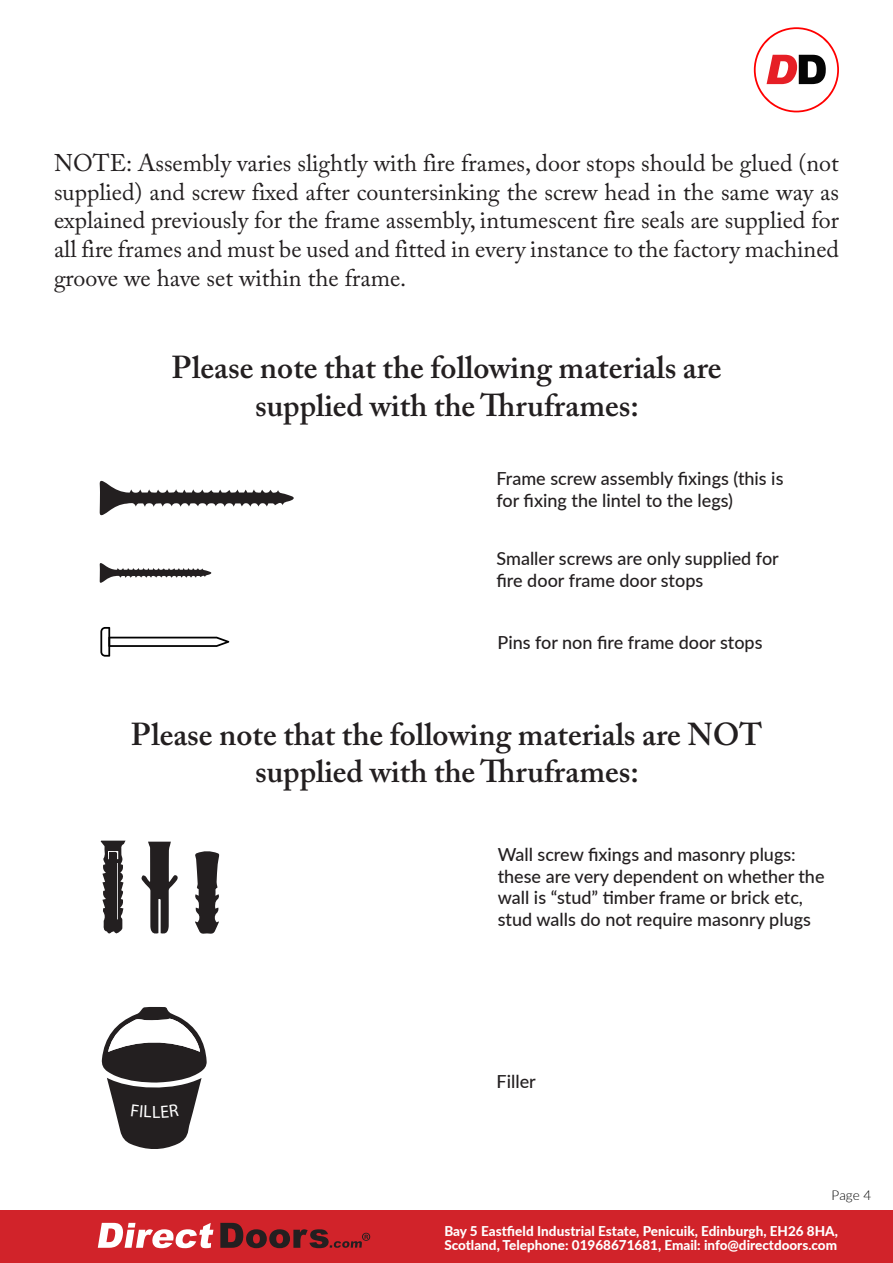
<style>
.page{position:relative;width:893px;height:1263px;background:#fff}
.page>*{position:absolute;margin:0;border:0;box-sizing:border-box;transform-origin:0 0}
.t1{font:600 31.5px/37.8px "Adobe Caslon Pro";color:#231f20;text-align:center}
.t2{font:24px/28.8px "Adobe Caslon Pro";color:#231f20;text-align:justify}
.t3{font:500 18px/21.6px "Lato";color:#231f20}
.t4{font:800 13.5px/13.5px "Lato";color:#fff}
.t5{font:300 13.5px "Lato";color:#000}
</style>
<div class="page">
<div style="left:0;top:1210px;width:893px;height:53px;background:#d1232a"></div>
<svg style="left:754px;top:27px;width:85px;height:85px"></svg>
<svg style="left:98px;top:1223px;width:115px;height:25px"></svg>
<svg style="left:220px;top:1223px;width:150px;height:25px"></svg>
<svg style="left:100px;top:627px;width:129px;height:30px"></svg>
<svg style="left:101px;top:841px;width:119px;height:93px"></svg>
<svg style="left:100px;top:480px;width:194px;height:36px"></svg>
<svg style="left:100px;top:563px;width:111px;height:20px"></svg>
<svg style="left:101px;top:1007px;width:106px;height:142px"></svg>
<p class="t2" style="left:54px;top:148px;width:787px">NOTE: Assembly varies slightly with fire frames, door stops should be glued (not supplied) and screw fixed after countersinking the screw head in the same way as explained previously for the frame assembly, intumescent fire seals are supplied for all fire frames and must be used and fitted in every instance to the factory machined groove we have set within the frame.</p>
<p class="t1" style="left:171px;top:348px;width:552px">Please note that the following materials are supplied with the Thruframes:</p>
<p class="t3" style="left:497px;top:467px;width:288px">Frame screw assembly fixings (this is for fixing the lintel to the legs)</p>
<p class="t3" style="left:497px;top:547px;width:284px">Smaller screws are only supplied for fire door frame door stops</p>
<p class="t3" style="left:497px;top:631px;width:267px">Pins for non fire frame door stops</p>
<p class="t1" style="left:131px;top:715px;width:633px">Please note that the following materials are NOT supplied with the Thruframes:</p>
<p class="t3" style="left:498px;top:843px;width:328px">Wall screw fixings and masonry plugs: these are very dependent on whether the wall is “stud” timber frame or brick etc, stud walls do not require masonry plugs</p>
<p class="t3" style="left:497px;top:1069px;width:41px">Filler</p>
<p class="t5" style="left:832px;top:1185px;width:41px">Page 4</p>
<p class="t4" style="left:444px;top:1224px;width:395px">Bay 5 Eastfield Industrial Estate, Penicuik, Edinburgh, EH26 8HA,<br>Scotland, Telephone: 01968671681, Email: info@directdoors.com</p>
</div>
